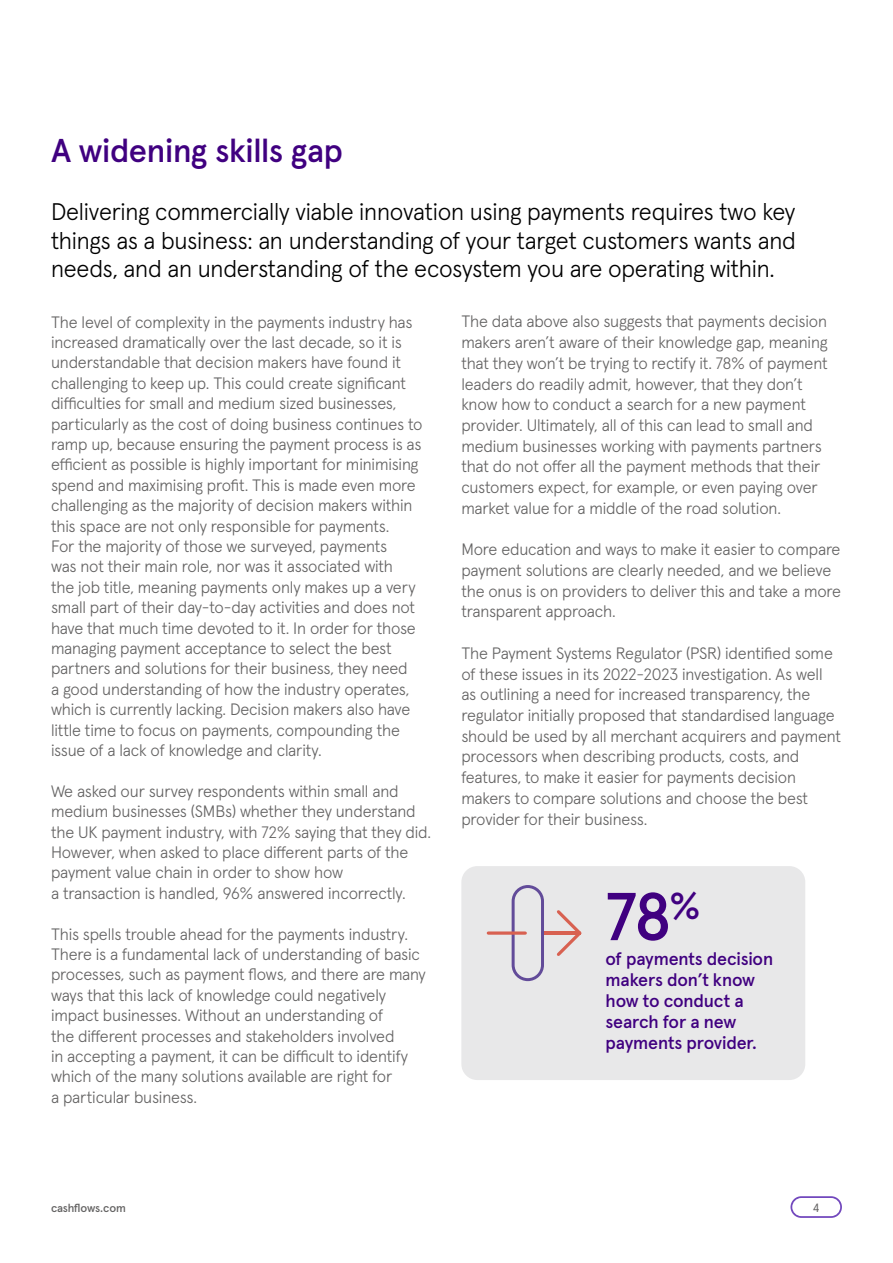
<style>
.page{position:relative;width:893px;height:1263px;background:#fff}
.page>*{position:absolute;margin:0;border:0;box-sizing:border-box;transform-origin:0 0}
.t1{font:500 67.5px "Apercu Pro";color:#400080}
.t2{font:500 33px "Apercu Pro";letter-spacing:-.01em;color:#400080}
.t3{font:300 24px/28.8px "Apercu Pro";letter-spacing:-.01em;color:#000;text-align:justify}
.t4{font:500 18px/21px "Apercu Pro";letter-spacing:-.01em;color:#400080}
.t5{font:300 16.5px/20.4px "Apercu Pro";letter-spacing:-.01em;color:#646363}
.t6{font:12px "Apercu Pro";color:#646363}
.t7{font:500 11.7px "Apercu Pro";letter-spacing:-.015em;color:#646363}
</style>
<div class="page">
<svg style="left:790px;top:1196px;width:52px;height:22px"></svg>
<div style="left:461px;top:866px;width:344px;height:214px;background:#e8e8e9;border-radius:16px"></div>
<svg style="left:512px;top:885px;width:69px;height:96px"></svg>
<svg style="left:488px;top:931px;width:37px;height:4px"></svg>
<h2 class="t2" style="left:51px;top:125px;width:293px">A widening skills gap</h2>
<h3 class="t3" style="left:51px;top:195px;width:746px">Delivering commercially viable innovation using payments requires two key things as a business: an understanding of your target customers wants and needs, and an understanding of the ecosystem you are operating within.</h3>
<p class="t5" style="left:51px;top:310px;width:373px">The level of complexity in the payments industry has increased dramatically over the last decade, so it is understandable that decision makers have found it challenging to keep up. This could create significant difficulties for small and medium sized businesses, particularly as the cost of doing business continues to ramp up, because ensuring the payment process is as efficient as possible is highly important for minimising spend and maximising profit. This is made even more challenging as the majority of decision makers within this space are not only responsible for payments.<br>For the majority of those we surveyed, payments<br>was not their main role, nor was it associated with<br>the job title, meaning payments only makes up a very small part of their day-to-day activities and does not have that much time devoted to it. In order for those managing payment acceptance to select the best partners and solutions for their business, they need<br>a good understanding of how the industry operates, which is currently lacking. Decision makers also have little time to focus on payments, compounding the issue of a lack of knowledge and clarity.</p>
<p class="t5" style="left:51px;top:779px;width:382px">We asked our survey respondents within small and medium businesses (SMBs) whether they understand the UK payment industry, with 72% saying that they did.<br>However, when asked to place different parts of the payment value chain in order to show how<br>a transaction is handled, 96% answered incorrectly.</p>
<p class="t5" style="left:51px;top:922px;width:376px">This spells trouble ahead for the payments industry.<br>There is a fundamental lack of understanding of basic processes, such as payment flows, and there are many ways that this lack of knowledge could negatively impact businesses. Without an understanding of<br>the different processes and stakeholders involved<br>in accepting a payment, it can be difficult to identify which of the many solutions available are right for<br>a particular business.</p>
<p class="t5" style="left:461px;top:310px;width:368px">The data above also suggests that payments decision makers aren’t aware of their knowledge gap, meaning that they won’t be trying to rectify it. 78% of payment leaders do readily admit, however, that they don’t know how to conduct a search for a new payment provider. Ultimately, all of this can lead to small and medium businesses working with payments partners that do not offer all the payment methods that their customers expect, for example, or even paying over market value for a middle of the road solution.</p>
<p class="t5" style="left:461px;top:538px;width:381px">More education and ways to make it easier to compare payment solutions are clearly needed, and we believe the onus is on providers to deliver this and take a more transparent approach.</p>
<p class="t5" style="left:461px;top:641px;width:381px">The Payment Systems Regulator (PSR) identified some of these issues in its 2022-2023 investigation. As well as outlining a need for increased transparency, the regulator initially proposed that standardised language should be used by all merchant acquirers and payment processors when describing products, costs, and features, to make it easier for payments decision makers to compare solutions and choose the best provider for their business.</p>
<h1 class="t1" style="left:606px;top:864px;width:97px">78<sup>%</sup></h1>
<p class="t4" style="left:606px;top:947px;width:169px">of payments decision makers don’t know how to conduct a search for a new payments provider.</p>
<p class="t7" style="left:51px;top:1199px;width:76px">cashflows.com</p>
<p class="t6" style="left:813px;top:1198px;width:8px">4</p>
</div>
